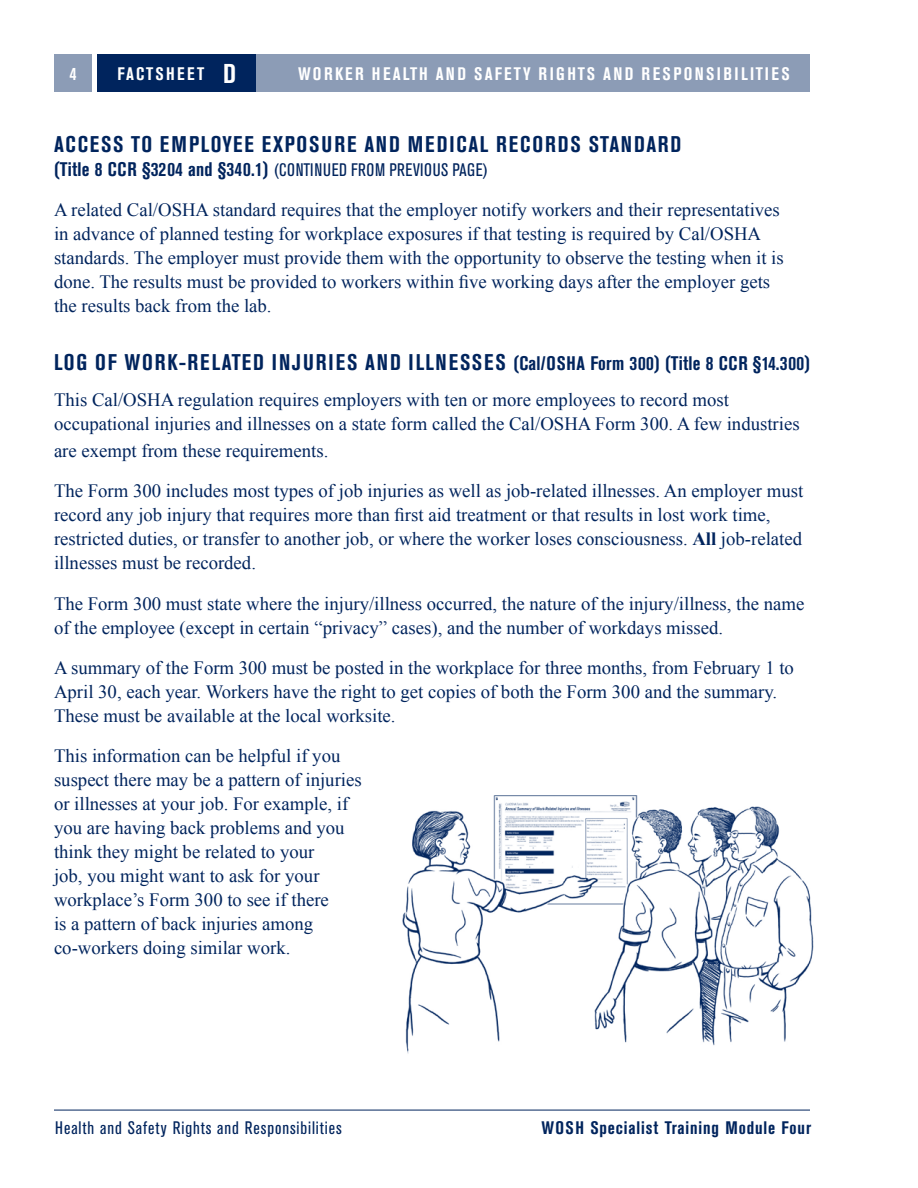
<style>
.page{position:relative;width:918px;height:1188px;background:#fff}
.page>*{position:absolute;margin:0;border:0;box-sizing:border-box;transform-origin:0 0}
.t1{font:700 condensed 22.5px "Akzidenz Grotesk BE";letter-spacing:.085em;color:#00245d}
.t2{font:18.75px/24px "Times New Roman";color:#00245d}
.t3{font:700 condensed 18px "Akzidenz Grotesk BE";letter-spacing:.12em;color:#fff}
.t4{font:condensed 18px "Akzidenz Grotesk BE";letter-spacing:.02em;color:#00245d}
.t5{font:condensed 18px "Akzidenz Grotesk BE";letter-spacing:.05em;color:#00245d}
.t6{font:700 condensed 18px "Akzidenz Grotesk BE";letter-spacing:.05em;color:#00245d}
.s1{font-size:27px}
.s2{font-weight:700;font-size:19.5px}
.s3{font-size:19.5px}
.s4{font-weight:700}
</style>
<div class="page">
<div style="left:97px;top:54px;width:159px;height:38px;background:#00245d"></div>
<div style="left:54px;top:54px;width:38px;height:38px;background:#8c9cb6"></div>
<hr style="left:54px;top:1110px;width:756px;height:1px;background:#00245d">
<div style="left:256px;top:54px;width:554px;height:38px;background:#8c9cb6"></div>
<img style="left:402px;top:795px;width:412px;height:259px">
<p class="t3" style="left:69px;top:63px;width:9px">4</p>
<p class="t3" style="left:117px;top:63px;width:120px">FACTSHEET <span class="s1">D</span></p>
<p class="t3" style="left:298px;top:63px;width:493px">WORKER HEALTH AND SAFETY RIGHTS AND RESPONSIBILITIES</p>
<p class="t1" style="left:54px;top:131px;width:629px">ACCESS TO EMPLOYEE EXPOSURE AND MEDICAL RECORDS STANDARD</p>
<p class="t4" style="left:54px;top:160px;width:436px"><span class="s2">(Title 8 CCR §3204 and §340.1)</span> (CONTINUED FROM PREVIOUS PAGE)</p>
<p class="t2" style="left:54px;top:198px;width:731px">A related Cal/OSHA standard requires that the employer notify workers and their representatives in advance of planned testing for workplace exposures if that testing is required by Cal/OSHA standards. The employer must provide them with the opportunity to observe the testing when it is done. The results must be provided to workers within five working days after the employer gets the results back from the lab.</p>
<p class="t1" style="left:54px;top:350px;width:758px">LOG OF WORK-RELATED INJURIES AND ILLNESSES <span class="s3">(Cal/OSHA Form 300) (Title 8 CCR §14.300)</span></p>
<p class="t2" style="left:54px;top:388px;width:747px">This Cal/OSHA regulation requires employers with ten or more employees to record most occupational injuries and illnesses on a state form called the Cal/OSHA Form 300. A few industries</p>
<p class="t2" style="left:54px;top:431px;width:751px;line-height:40.2px">are exempt from these requirements.<br>The Form 300 includes most types of job injuries as well as job-related illnesses. An employer must</p>
<p class="t2" style="left:54px;top:503px;width:750px">record any job injury that requires more than first aid treatment or that results in lost work time, restricted duties, or transfer to another job, or where the worker loses consciousness. <span class="s4">All</span> job-related illnesses must be recorded.</p>
<p class="t2" style="left:54px;top:591px;width:752px">The Form 300 must state where the injury/illness occurred, the nature of the injury/illness, the name of the employee (except in certain “privacy” cases), and the number of workdays missed.</p>
<p class="t2" style="left:54px;top:655px;width:742px">A summary of the Form 300 must be posted in the workplace for three months, from February 1 to<br>April 30, each year. Workers have the right to get copies of both the Form 300 and the summary.<br>These must be available at the local worksite.</p>
<p class="t2" style="left:54px;top:744px;width:309px">This information can be helpful if you suspect there may be a pattern of injuries or illnesses at your job. For example, if you are having back problems and you think they might be related to your<br>job, you might want to ask for your workplace’s Form 300 to see if there<br>is a pattern of back injuries among co-workers doing similar work.</p>
<p class="t5" style="left:55px;top:1118px;width:288px">Health and Safety Rights and Responsibilities</p>
<p class="t6" style="left:541px;top:1118px;width:271px">WOSH Specialist Training Module Four</p>
</div>
